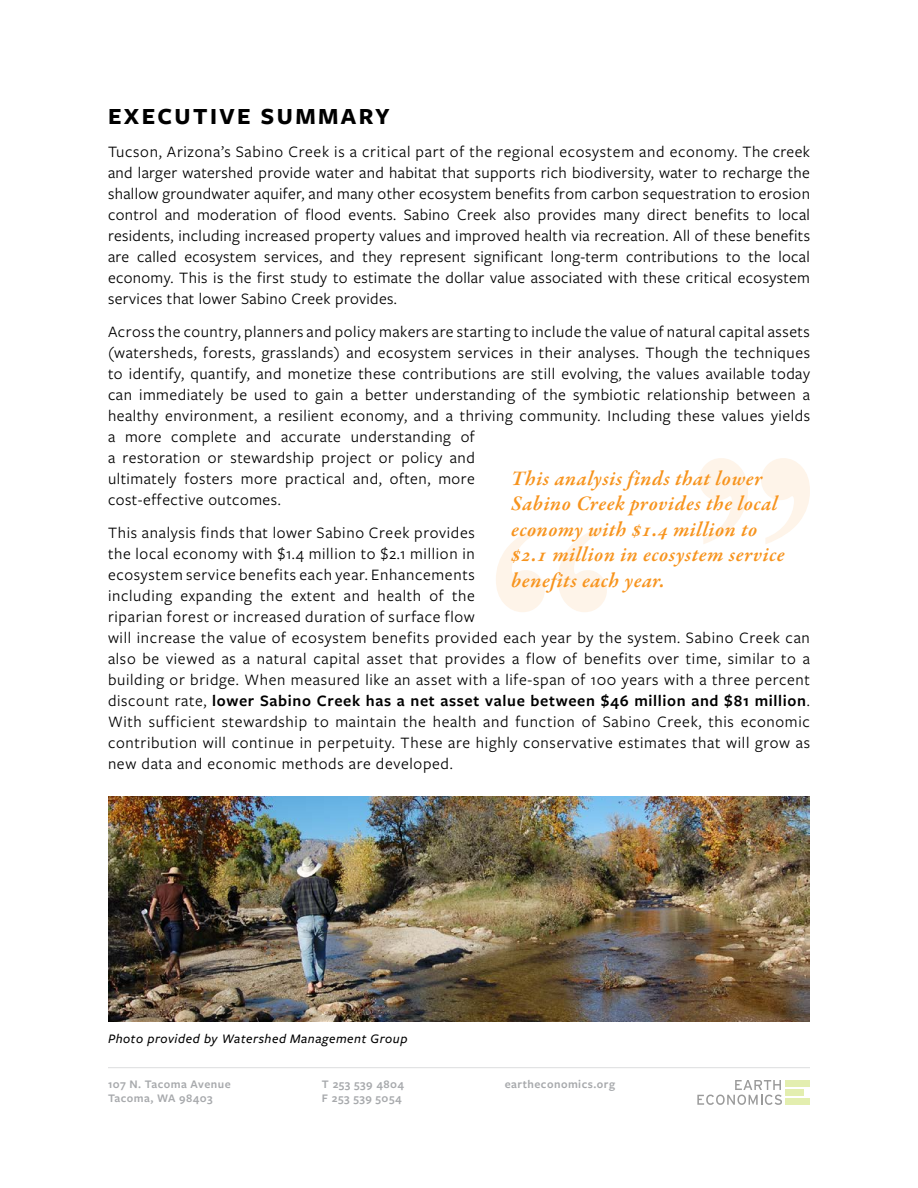
<style>
.page{position:relative;width:918px;height:1188px;background:#fff}
.page>*{position:absolute;margin:0;border:0;box-sizing:border-box;transform-origin:0 0}
.t1{font:700 24px "Freight Sans Pro";letter-spacing:.1em;color:#000}
.t2{font:italic 600 21px/25.5px "Garamond Premr Pro";letter-spacing:.03em;color:#f7941e}
.t3{font:16.5px/21px "Freight Sans Pro";letter-spacing:.035em;color:#000}
.t4{font:italic 500 13.5px "Freight Sans Pro";letter-spacing:.04em;color:#000}
.t5{font:600 12px/13.5px "Freight Sans Pro";letter-spacing:.04em;color:#a7a9ac}
.s1{font-weight:600}
</style>
<div class="page">
<svg style="left:697px;top:1080px;width:85px;height:25px"></svg>
<div style="left:786px;top:1080px;width:24px;height:6px;background:#e3eeaf"></div>
<div style="left:786px;top:1089px;width:18px;height:7px;background:#e3eeaf"></div>
<div style="left:786px;top:1098px;width:24px;height:7px;background:#e3eeaf"></div>
<hr style="left:108px;top:1067px;width:702px;height:1px;background:#dcddde">
<img style="left:108px;top:796px;width:702px;height:226px">
<svg style="left:496px;top:526px;width:111px;height:86px"></svg>
<svg style="left:699px;top:458px;width:111px;height:86px"></svg>
<h1 class="t1" style="left:108px;top:100px;width:283px">EXECUTIVE SUMMARY</h1>
<p class="t3" style="left:108px;top:141px;width:704px;text-align:justify">Tucson, Arizona’s Sabino Creek is a critical part of the regional ecosystem and economy. The creek and larger watershed provide water and habitat that supports rich biodiversity, water to recharge the shallow groundwater aquifer, and many other ecosystem benefits from carbon sequestration to erosion control and moderation of flood events. Sabino Creek also provides many direct benefits to local residents, including increased property values and improved health via recreation. All of these benefits are called ecosystem services, and they represent significant long-term contributions to the local economy. This is the first study to estimate the dollar value associated with these critical ecosystem services that lower Sabino Creek provides.</p>
<p class="t3" style="left:108px;top:321px;width:704px">Across the country, planners and policy makers are starting to include the value of natural capital assets (watersheds, forests, grasslands) and ecosystem services in their analyses. Though the techniques to identify, quantify, and monetize these contributions are still evolving, the values available today can immediately be used to gain a better understanding of the symbiotic relationship between a healthy environment, a resilient economy, and a thriving community. Including these values yields a more complete and accurate understanding of<br>a restoration or stewardship project or policy and<br>ultimately fosters more practical and, often, more<br>cost-effective outcomes.</p>
<p class="t3" style="left:108px;top:522px;width:704px">This analysis finds that lower Sabino Creek provides<br>the local economy with $1.4 million to $2.1 million in<br>ecosystem service benefits each year. Enhancements<br>including expanding the extent and health of the<br>riparian forest or increased duration of surface flow<br>will increase the value of ecosystem benefits provided each year by the system. Sabino Creek can also be viewed as a natural capital asset that provides a flow of benefits over time, similar to a building or bridge. When measured like an asset with a life-span of 100 years with a three percent discount rate, <span class="s1">lower Sabino Creek has a net asset value between $46 million and $81 million</span>.<br>With sufficient stewardship to maintain the health and function of Sabino Creek, this economic contribution will continue in perpetuity. These are highly conservative estimates that will grow as new data and economic methods are developed.</p>
<p class="t2" style="left:511px;top:467px;width:275px">This analysis finds that lower<br>Sabino Creek provides the local economy with $1.4 million to $2.1 million in ecosystem service benefits each year.</p>
<p class="t4" style="left:108px;top:1029px;width:301px">Photo provided by Watershed Management Group</p>
<p class="t5" style="left:108px;top:1077px;width:124px">107 N. Tacoma Avenue<br>Tacoma, WA 98403</p>
<p class="t5" style="left:322px;top:1077px;width:84px">T 253 539 4804<br>F 253 539 5054</p>
<p class="t5" style="left:505px;top:1077px;width:112px">eartheconomics.org</p>
</div>
